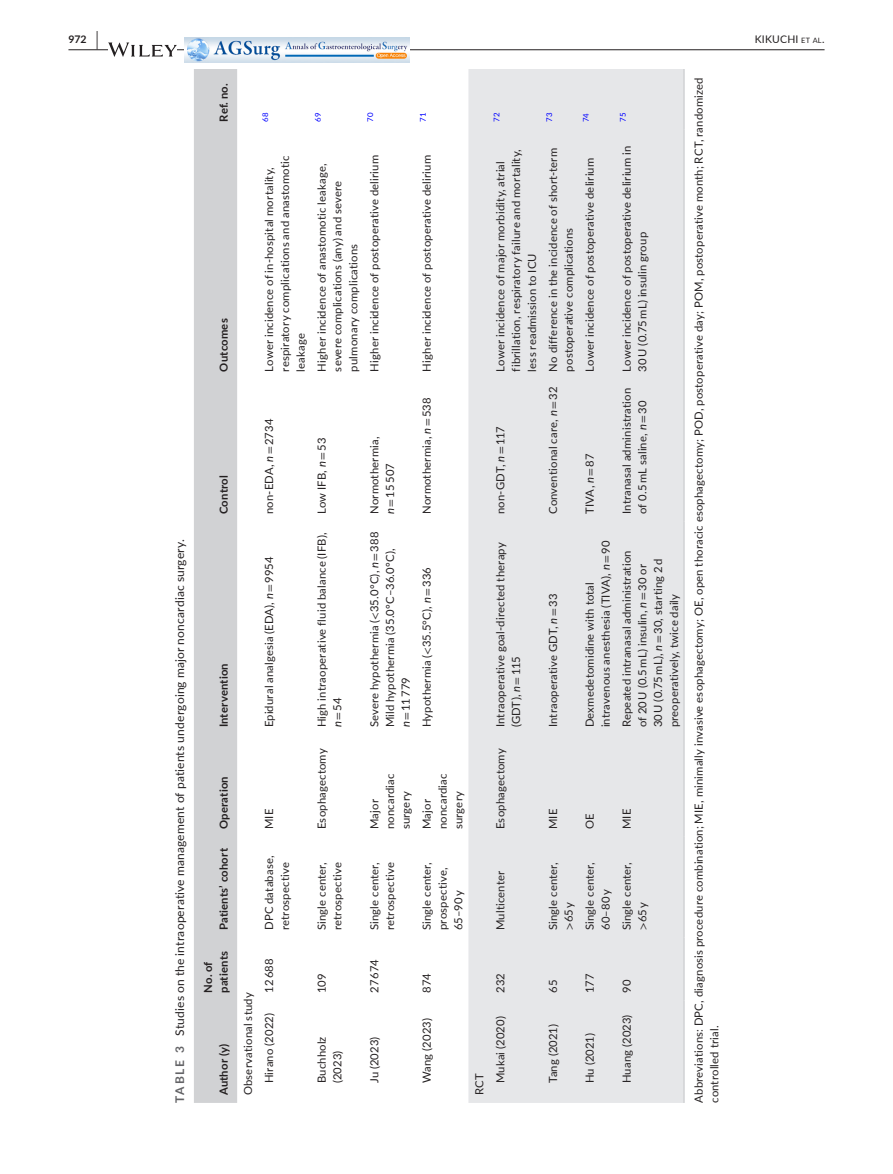
<style>
.page{position:relative;width:893px;height:1174px;background:#fff}
.page>*{position:absolute;margin:0;border:0;box-sizing:border-box;transform-origin:0 0}
.t1{font:12px "Lato";letter-spacing:.015em;color:#231f20}
.t2{font:11.25px/15.8px "Lato";letter-spacing:.015em;color:#231f20}
.t3{font:700 11.25px/15.8px "Lato";letter-spacing:.015em;color:#231f20}
.t4{font:10.5px "Lato";letter-spacing:.02em;color:#231f20}
.t5{font:700 10.5px "Lato";color:#231f20}
.t6{font:7.8px "Lato";color:#00f}
.s1{font-size:19.5px}
.s2{font-size:7.35px}
.s3{font-weight:700;color:#636366}
.s4{font-style:italic}
.s5{font-family:"STIX"}
</style>
<div class="page">
<hr style="left:68px;top:49px;width:756px;height:1px;background:#231f20">
<svg style="left:108px;top:42px;width:69px;height:15px"></svg>
<img style="left:185px;top:37px;width:225px;height:25px">
<div style="left:194px;top:69px;width:43px;height:1033px;background:#d1d2d4"></div>
<div style="left:468px;top:69px;width:215px;height:1033px;background:#e6e7e9"></div>
<hr style="left:683px;top:1000px;width:2px;height:102px;background:#d1d2d4">
<hr style="left:683px;top:937px;width:2px;height:63px;background:#d1d2d4">
<hr style="left:683px;top:836px;width:2px;height:101px;background:#d1d2d4">
<hr style="left:683px;top:735px;width:2px;height:101px;background:#d1d2d4">
<hr style="left:683px;top:521px;width:2px;height:214px;background:#d1d2d4">
<hr style="left:683px;top:379px;width:2px;height:142px;background:#d1d2d4">
<hr style="left:683px;top:129px;width:2px;height:250px;background:#d1d2d4">
<hr style="left:683px;top:69px;width:2px;height:60px;background:#d1d2d4">
<p class="t5" style="left:68px;top:31px;width:31px">972 <span class="s1">|</span></p>
<p class="t4" style="left:755px;top:31px;width:71px">KIKUCHI <span class="s2">et al</span>.</p>
<p class="t1" style="left:171px;top:1102px;width:565px;rotate:-90deg"><span class="s3">TABLE 3</span> Studies on the intraoperative management of patients undergoing major noncardiac surgery.</p>
<p class="t3" style="left:215px;top:122px;width:40px;rotate:-90deg">Ref. no.</p>
<p class="t3" style="left:215px;top:371px;width:55px;rotate:-90deg">Outcomes</p>
<p class="t3" style="left:215px;top:514px;width:40px;rotate:-90deg">Control</p>
<p class="t3" style="left:215px;top:727px;width:66px;rotate:-90deg">Intervention</p>
<p class="t3" style="left:215px;top:829px;width:54px;rotate:-90deg">Operation</p>
<p class="t3" style="left:215px;top:930px;width:84px;rotate:-90deg">Patients’ cohort</p>
<p class="t3" style="left:200px;top:993px;width:43px;rotate:-90deg">No. of patients</p>
<p class="t3" style="left:215px;top:1095px;width:53px;rotate:-90deg">Author (y)</p>
<p class="t6" style="left:260px;top:122px;width:11px;rotate:-90deg">68</p>
<p class="t6" style="left:312px;top:122px;width:11px;rotate:-90deg">69</p>
<p class="t6" style="left:365px;top:122px;width:11px;rotate:-90deg">70</p>
<p class="t6" style="left:417px;top:122px;width:11px;rotate:-90deg">71</p>
<p class="t2" style="left:261px;top:371px;width:217px;rotate:-90deg">Lower incidence of in-hospital mortality, respiratory complications and anastomotic leakage</p>
<p class="t2" style="left:313px;top:371px;width:209px;rotate:-90deg">Higher incidence of anastomotic leakage, severe complications (any) and severe pulmonary complications</p>
<p class="t2" style="left:366px;top:371px;width:218px;rotate:-90deg">Higher incidence of postoperative delirium</p>
<p class="t2" style="left:418px;top:371px;width:218px;rotate:-90deg">Higher incidence of postoperative delirium</p>
<p class="t2" style="left:261px;top:514px;width:97px;rotate:-90deg">non-EDA, <span class="s4">n</span><span class="s5">=</span> 2734</p>
<p class="t2" style="left:261px;top:727px;width:173px;rotate:-90deg">Epidural analgesia (EDA), <span class="s4">n</span><span class="s5">=</span> 9954</p>
<p class="t2" style="left:261px;top:829px;width:22px;rotate:-90deg">MIE</p>
<p class="t2" style="left:313px;top:514px;width:78px;rotate:-90deg">Low IFB, <span class="s4">n</span><span class="s5">=</span> 53</p>
<p class="t2" style="left:313px;top:727px;width:196px;rotate:-90deg">High intraoperative fluid balance (IFB), <span class="s4">n</span><span class="s5">=</span> 54</p>
<p class="t2" style="left:313px;top:829px;width:82px;rotate:-90deg">Esophagectomy</p>
<p class="t2" style="left:366px;top:514px;width:79px;rotate:-90deg">Normothermia, <span class="s4">n</span><span class="s5">=</span> 15 507</p>
<p class="t2" style="left:366px;top:727px;width:198px;rotate:-90deg">Severe hypothermia (<span class="s5">&lt;</span>35.0°C), <span class="s4">n</span><span class="s5">=</span> 388<br>Mild hypothermia (35.0°C–36.0°C), <span class="s4">n</span><span class="s5">=</span> 11 779</p>
<p class="t2" style="left:418px;top:514px;width:118px;rotate:-90deg">Normothermia, <span class="s4">n</span><span class="s5">=</span> 538</p>
<p class="t2" style="left:418px;top:727px;width:162px;rotate:-90deg">Hypothermia (<span class="s5">&lt;</span>35.5°C), <span class="s4">n</span><span class="s5">=</span> 336</p>
<p class="t2" style="left:366px;top:829px;width:57px;rotate:-90deg">Major noncardiac surgery</p>
<p class="t2" style="left:418px;top:829px;width:57px;rotate:-90deg">Major noncardiac surgery</p>
<p class="t2" style="left:261px;top:930px;width:76px;rotate:-90deg">DPC database, retrospective</p>
<p class="t2" style="left:313px;top:930px;width:69px;rotate:-90deg">Single center, retrospective</p>
<p class="t2" style="left:366px;top:930px;width:69px;rotate:-90deg">Single center, retrospective</p>
<p class="t2" style="left:418px;top:930px;width:69px;rotate:-90deg">Single center, prospective,<br>65–90 y</p>
<p class="t6" style="left:491px;top:122px;width:11px;rotate:-90deg">72</p>
<p class="t6" style="left:544px;top:122px;width:11px;rotate:-90deg">73</p>
<p class="t6" style="left:580px;top:122px;width:10px;rotate:-90deg">74</p>
<p class="t2" style="left:492px;top:371px;width:224px;rotate:-90deg">Lower incidence of major morbidity, atrial fibrillation, respiratory failure and mortality, less readmission to ICU</p>
<p class="t2" style="left:492px;top:514px;width:89px;rotate:-90deg">non-GDT, <span class="s4">n</span><span class="s5">=</span> 117</p>
<p class="t2" style="left:545px;top:371px;width:225px;rotate:-90deg">No difference in the incidence of short-term postoperative complications</p>
<p class="t2" style="left:545px;top:514px;width:129px;rotate:-90deg">Conventional care, <span class="s4">n</span><span class="s5">=</span> 32</p>
<p class="t2" style="left:581px;top:371px;width:215px;rotate:-90deg">Lower incidence of postoperative delirium</p>
<p class="t2" style="left:581px;top:514px;width:62px;rotate:-90deg">TIVA, <span class="s4">n</span><span class="s5">=</span> 87</p>
<p class="t6" style="left:617px;top:122px;width:11px;rotate:-90deg">75</p>
<p class="t2" style="left:618px;top:371px;width:227px;rotate:-90deg">Lower incidence of postoperative delirium in<br>30 U (0.75 mL) insulin group</p>
<p class="t2" style="left:618px;top:514px;width:128px;rotate:-90deg">Intranasal administration of 0.5 mL saline, <span class="s4">n</span><span class="s5">=</span> 30</p>
<p class="t2" style="left:492px;top:727px;width:186px;rotate:-90deg">Intraoperative goal-directed therapy (GDT), <span class="s4">n</span><span class="s5">=</span> 115</p>
<p class="t2" style="left:492px;top:829px;width:82px;rotate:-90deg">Esophagectomy</p>
<p class="t2" style="left:545px;top:727px;width:135px;rotate:-90deg">Intraoperative GDT, <span class="s4">n</span><span class="s5">=</span> 33</p>
<p class="t2" style="left:581px;top:727px;width:188px;rotate:-90deg">Dexmedetomidine with total intravenous anesthesia (TIVA), <span class="s4">n</span><span class="s5">=</span> 90</p>
<p class="t2" style="left:618px;top:727px;width:178px;rotate:-90deg">Repeated intranasal administration of 20 U (0.5 mL) insulin, <span class="s4">n</span><span class="s5">=</span> 30 or<br>30 U (0.75 mL), <span class="s4">n</span><span class="s5">=</span> 30, starting 2 d preoperatively, twice daily</p>
<p class="t2" style="left:545px;top:829px;width:22px;rotate:-90deg">MIE</p>
<p class="t2" style="left:581px;top:829px;width:17px;rotate:-90deg">OE</p>
<p class="t2" style="left:618px;top:829px;width:22px;rotate:-90deg">MIE</p>
<p class="t2" style="left:492px;top:930px;width:61px;rotate:-90deg">Multicenter</p>
<p class="t2" style="left:545px;top:930px;width:69px;rotate:-90deg">Single center, <span class="s5">&gt;</span>65 y</p>
<p class="t2" style="left:581px;top:930px;width:69px;rotate:-90deg">Single center,<br>60–80 y</p>
<p class="t2" style="left:618px;top:930px;width:69px;rotate:-90deg">Single center, <span class="s5">&gt;</span>65 y</p>
<p class="t2" style="left:261px;top:993px;width:36px;rotate:-90deg">12 688</p>
<p class="t2" style="left:237px;top:1083px;width:92px;line-height:21px;text-indent:-12px;rotate:-90deg">Observational study<br>Hirano (2022)</p>
<p class="t2" style="left:313px;top:993px;width:21px;rotate:-90deg">109</p>
<p class="t2" style="left:313px;top:1083px;width:48px;rotate:-90deg">Buchholz (2023)</p>
<p class="t2" style="left:366px;top:993px;width:35px;rotate:-90deg">27 674</p>
<p class="t2" style="left:366px;top:1083px;width:48px;rotate:-90deg">Ju (2023)</p>
<p class="t2" style="left:418px;top:993px;width:20px;rotate:-90deg">874</p>
<p class="t2" style="left:418px;top:1083px;width:67px;rotate:-90deg">Wang (2023)</p>
<p class="t2" style="left:492px;top:993px;width:21px;rotate:-90deg">232</p>
<p class="t2" style="left:468px;top:1083px;width:69px;line-height:21px;text-indent:-12px;rotate:-90deg">RCT<br>Mukai (2020)</p>
<p class="t2" style="left:545px;top:993px;width:15px;rotate:-90deg">65</p>
<p class="t2" style="left:545px;top:1083px;width:61px;rotate:-90deg">Tang (2021)</p>
<p class="t2" style="left:581px;top:993px;width:21px;rotate:-90deg">177</p>
<p class="t2" style="left:581px;top:1083px;width:52px;rotate:-90deg">Hu (2021)</p>
<p class="t2" style="left:618px;top:993px;width:15px;rotate:-90deg">90</p>
<p class="t2" style="left:618px;top:1083px;width:70px;rotate:-90deg">Huang (2023)</p>
<p class="t2" style="left:690px;top:1102px;width:1027px;rotate:-90deg">Abbreviations: DPC, diagnosis procedure combination; MIE, minimally invasive esophagectomy; OE, open thoracic esophagectomy; POD, postoperative day; POM, postoperative month; RCT, randomized controlled trial.</p>
</div>
